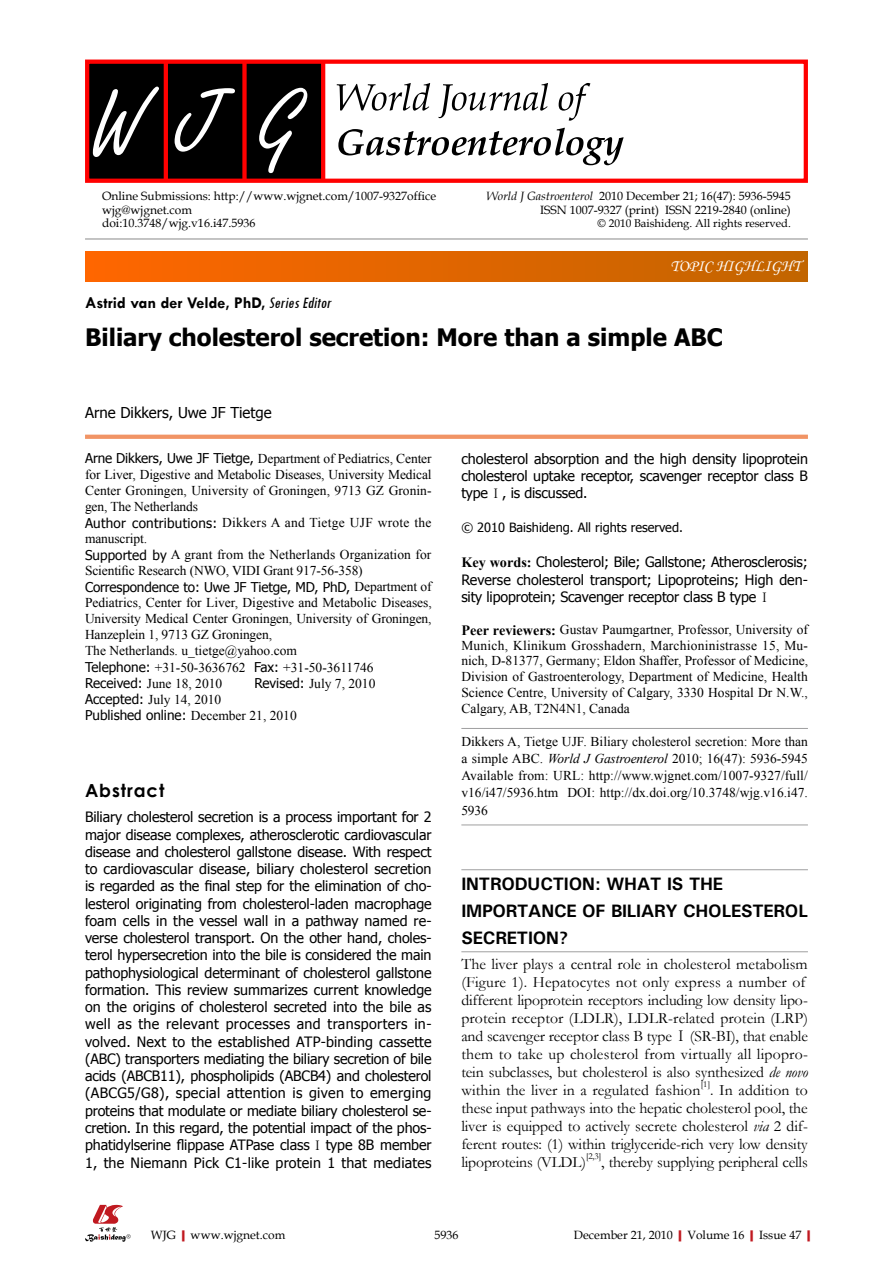
<style>
.page{position:relative;width:893px;height:1263px;background:#fff}
.page>*{position:absolute;margin:0;border:0;box-sizing:border-box;transform-origin:0 0}
.t1{font:700 24px "Tahoma";color:#000}
.t2{font:700 18px/27px "Univers";letter-spacing:-.015em;color:#000}
.t3{font:700 18px "Century Gothic";letter-spacing:.05em;color:#000}
.t4{font:700 16.5px "Tw Cen";color:#000}
.t5{font:16.5px "Monotype Corsiva";color:#fff}
.t6{font:15.75px/18px "Garamond";letter-spacing:-.01em;color:#000}
.t7{font:15px "Tahoma";color:#000}
.t8{font:14.25px/17.2px "Tahoma";letter-spacing:-.01em;color:#000;text-align:justify}
.t9{font:13.5px/16px "Times New Roman";color:#000}
.t10{font:13.5px "Tahoma";letter-spacing:-.01em;color:#000}
.t11{font:12.75px "Tahoma";color:#000}
.t12{font:12px/13.5px "Book Antiqua";color:#000;text-align:right}
.t13{font:11.25px "Book Antiqua";color:#000}
.t14{font:9.15px "Garamond";color:#000}
.s1{font-weight:400;font-style:italic;font-stretch:condensed}
.s2{font-style:italic}
.s3{font-family:"Tahoma"}
.s4{font-family:"Times New Roman"}
.s5{font-family:"Koz Min Pro";font-size:12.75px}
.s6{font-family:"Times New Roman";font-weight:700}
.s7{font-weight:700;font-size:14.25px}
.s8{font-family:"Koz Min Pro";font-size:14.25px}
.s9{font-weight:700;color:#c01920}
</style>
<div class="page">
<svg style="left:85px;top:435px;width:723px;height:4px;background:#f19669"></svg>
<div style="left:85px;top:252px;width:723px;height:29px;background:linear-gradient(to right,#f60,#c16500)"></div>
<hr style="left:85px;top:239px;width:723px;height:1px;background:#898989">
<div style="left:87px;top:61px;width:236px;height:121px;background:#000"></div>
<hr style="left:164px;top:61px;width:4px;height:121px;background:#f00">
<div style="left:242px;top:61px;width:5px;height:121px;background:#f00"></div>
<hr style="left:321px;top:61px;width:4px;height:121px;background:#f00">
<div style="left:85px;top:60px;width:723px;height:123px;border:4px solid #f00"></div>
<svg style="left:259px;top:88px;width:48px;height:85px"></svg>
<svg style="left:175px;top:88px;width:60px;height:64px"></svg>
<svg style="left:93px;top:87px;width:66px;height:70px"></svg>
<svg style="left:337px;top:83px;width:253px;height:38px"></svg>
<svg style="left:338px;top:128px;width:286px;height:37px"></svg>
<svg style="left:85px;top:1205px;width:46px;height:37px"></svg>
<hr style="left:461px;top:869px;width:347px;height:1px;background:#9f9fa0">
<hr style="left:461px;top:951px;width:347px;height:1px;background:#9f9fa0">
<hr style="left:461px;top:728px;width:347px;height:1px;background:#9f9fa0">
<hr style="left:461px;top:825px;width:347px;height:1px;background:#9f9fa0">
<p class="t12" style="left:102px;top:189px;width:336px;text-align:left">Online Submissions: http://www.wjgnet.com/1007-9327office wjg@wjgnet.com<br>doi:10.3748/wjg.v16.i47.5936</p>
<p class="t4" style="left:85px;top:293px;width:251px">Astrid van der Velde, PhD, <span class="s1">SeriesEditor</span></p>
<p class="t12" style="left:486px;top:189px;width:306px"><span class="s2">World J Gastroenterol</span> 2010 December 21; 16(47): 5936-5945<br>ISSN 1007-9327 (print) ISSN 2219-2840 (online)</p>
<p class="t13" style="left:598px;top:215px;width:195px">© 2010 Baishideng. All rights reserved.</p>
<p class="t5" style="left:670px;top:256px;width:132px">TOPIC HIGHLIGHT</p>
<h1 class="t1" style="left:85px;top:320px;width:639px">Biliary cholesterol secretion: More than a simple ABC</h1>
<p class="t7" style="left:85px;top:402px;width:188px">Arne Dikkers, Uwe JF Tietge</p>
<p class="t9" style="left:85px;top:450px;width:348px"><span class="s3">Arne Dikkers, Uwe JF Tietge,</span> Department of Pediatrics, Center for Liver, Digestive and Metabolic Diseases, University Medical Center Groningen, University of Groningen, 9713 GZ Gronin&shy;gen, The Netherlands<br><span class="s3">Author contributions:</span> Dikkers A and Tietge UJF wrote the manuscript.<br><span class="s3">Supported by</span> A grant from the Netherlands Organization for Scientific Research (NWO, VIDI Grant 917-56-358)</p>
<p class="t10" style="left:85px;top:578px;width:348px">Correspondence to: Uwe JF Tietge, MD, PhD, <span class="s4">Department of</span></p>
<p class="t9" style="left:85px;top:595px;width:348px">Pediatrics, Center for Liver, Digestive and Metabolic Diseases, University Medical Center Groningen, University of Groningen, Hanzeplein 1, 9713 GZ Groningen,<br>The Netherlands. u_tietge@yahoo.com<br><span class="s3">Telephone:</span> +31-50-3636762 <span class="s3">Fax:</span> +31-50-3611746<br><span class="s3">Received:</span> June 18, 2010</p>
<p class="t9" style="left:254px;top:675px;width:123px"><span class="s3">Revised:</span> July 7, 2010</p>
<p class="t9" style="left:85px;top:691px;width:138px"><span class="s3">Accepted:</span> July 14, 2010</p>
<p class="t10" style="left:85px;top:706px;width:213px">Published online: <span class="s4">December 21, 2010</span></p>
<p class="t3" style="left:85px;top:777px;width:81px">Abstract</p>
<p class="t8" style="left:85px;top:808px;width:348px">Biliary cholesterol secretion is a process important for 2 major disease complexes, atherosclerotic cardiovascular disease and cholesterol gallstone disease. With respect to cardiovascular disease, biliary cholesterol secretion is regarded as the final step for the elimination of cho&shy;lesterol originating from cholesterol-laden macrophage foam cells in the vessel wall in a pathway named re&shy;verse cholesterol transport. On the other hand, choles&shy;terol hypersecretion into the bile is considered the main pathophysiological determinant of cholesterol gallstone formation. This review summarizes current knowledge on the origins of cholesterol secreted into the bile as well as the relevant processes and transporters in&shy;volved. Next to the established ATP-binding cassette (ABC) transporters mediating the biliary secretion of bile acids (ABCB11), phospholipids (ABCB4) and cholesterol (ABCG5/G8), special attention is given to emerging proteins that modulate or mediate biliary cholesterol se&shy;cretion. In this regard, the potential impact of the phos&shy;phatidylserine flippase ATPase class<span class="s5">Ⅰ</span>type 8B member 1, the Niemann Pick C1-like protein 1 that mediates</p>
<p class="t8" style="left:461px;top:449px;width:348px">cholesterol absorption and the high density lipoprotein cholesterol uptake receptor, scavenger receptor class B type<span class="s5">Ⅰ</span>, is discussed.</p>
<p class="t11" style="left:461px;top:518px;width:223px">© 2010 Baishideng. All rights reserved.</p>
<p class="t8" style="left:461px;top:553px;width:348px"><span class="s6">Key words:</span> Cholesterol; Bile; Gallstone; Atherosclerosis; Reverse cholesterol transport; Lipoproteins; High den&shy;sity lipoprotein; Scavenger receptor class B type<span class="s5">Ⅰ</span></p>
<p class="t9" style="left:461px;top:622px;width:348px;line-height:15.6px;text-align:justify"><span class="s7">Peer reviewers:</span> Gustav Paumgartner, Professor, University of Munich, Klinikum Grosshadern, Marchioninistrasse 15, Mu&shy;nich, D-81377, Germany; Eldon Shaffer, Professor of Medicine, Division of Gastroenterology, Department of Medicine, Health Science Centre, University of Calgary, 3330 Hospital Dr N.W., Calgary, AB, T2N4N1, Canada</p>
<p class="t9" style="left:461px;top:732px;width:348px;line-height:17.2px;text-align:justify">Dikkers A, Tietge UJF. Biliary cholesterol secretion: More than a simple ABC. <span class="s2">World J Gastroenterol</span> 2010; 16(47): 5936-5945<br>Available from: URL: http://www.wjgnet.com/1007-9327/full/ v16/i47/5936.htm DOI: http://dx.doi.org/10.3748/wjg.v16.i47.<br>5936</p>
<p class="t2" style="left:461px;top:870px;width:348px">INTRODUCTION: WHAT IS THE<br>IMPORTANCE OF BILIARY CHOLESTEROL<br>SECRETION?</p>
<p class="t6" style="left:461px;top:954px;width:348px">The liver plays a central role in cholesterol metabolism (Figure 1). Hepatocytes not only express a number of different lipoprotein receptors including low density lipo&shy;protein receptor (LDLR), LDLR-related protein (LRP) and scavenger receptor class B type<span class="s8">Ⅰ</span>(SR-BI), that enable them to take up cholesterol from virtually all lipopro&shy;tein subclasses, but cholesterol is also synthesized <span class="s2">de novo </span>within the liver in a regulated fashion</p>
<p class="t14" style="left:701px;top:1078px;width:11px">[1]</p>
<p class="t6" style="left:461px;top:1080px;width:348px;text-align:justify;text-indent:249px">. In addition to these input pathways into the hepatic cholesterol pool, the liver is equipped to actively secrete cholesterol <span class="s2">via</span> 2 dif&shy;ferent routes: (1) within triglyceride-rich very low density lipoproteins (VLDL)</p>
<p class="t14" style="left:586px;top:1150px;width:17px">[2,3]</p>
<p class="t6" style="left:601px;top:1152px;width:208px">, thereby supplying peripheral cells</p>
<p class="t12" style="left:151px;top:1227px;width:136px">WJG<span class="s9">|</span>www.wjgnet.com</p>
<p class="t12" style="left:434px;top:1227px;width:25px">5936</p>
<p class="t12" style="left:574px;top:1227px;width:243px">December 21, 2010<span class="s9">|</span>Volume 16<span class="s9">|</span>Issue 47<span class="s9">|</span></p>
</div>
